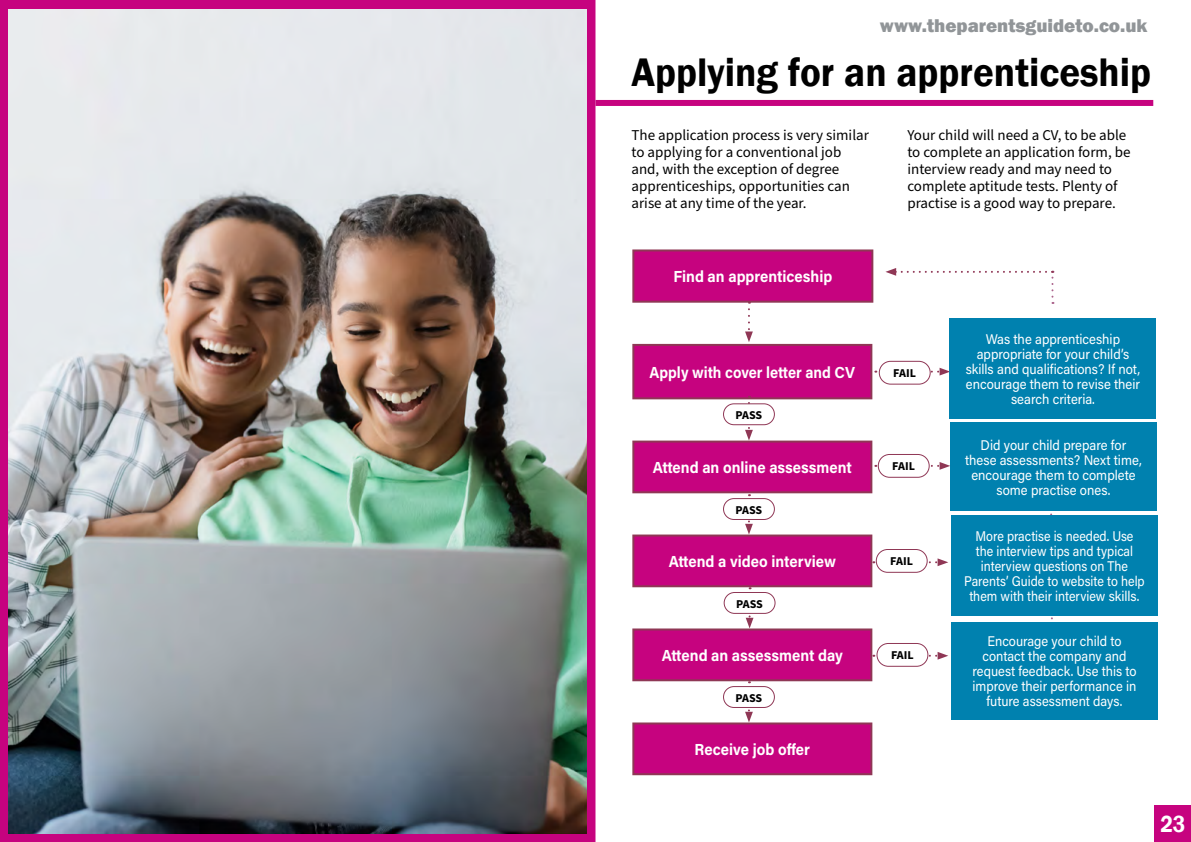
<style>
.page{position:relative;width:1191px;height:842px;background:#fff}
.page>*{position:absolute;margin:0;border:0;box-sizing:border-box;transform-origin:0 0}
._01_Page_heading{font:600 41px "Franklin Gothic";color:#000;scale:.95 1}
.t1{font:600 24px "Franklin Gothic";color:#fff;scale:.89 1}
.t2{font:800 19px "Franklin Gothic";color:#919598}
.t3{font:700 16px "Acumin Pro";color:#fff;scale:.93 1}
.t4{font:700 16px "Acumin Pro";color:#fff;scale:.91 1}
._02_main_text{font:15px/17px "Source Sans Pro";color:#000}
.t5{font:14px/15px "Acumin Pro";color:#fff;text-align:center;scale:.93 1}
.t6{font:14px/15px "Acumin Pro";color:#fff;text-align:center;scale:.89 1}
.t7{font:14px/15px "Acumin Pro";color:#fff;text-align:center;scale:.92 1}
.t8{font:700 12px "Source Sans Pro";letter-spacing:-.01em;color:#000}
</style>
<div class="page">
<div style="left:1155px;top:806px;width:36px;height:36px;background:#c6037f"></div>
<div style="left:0;top:0;width:595px;height:842px;border:9px solid #c6037f"></div>
<img style="left:9px;top:9px;width:578px;height:824px">
<svg style="left:1048px;top:513px;width:6px;height:110px"></svg>
<div style="left:633px;top:250px;width:239px;height:52px;background:#c6037f"></div>
<div style="left:632px;top:249px;width:241px;height:54px;border:2px solid #8f3755"></div>
<div style="left:633px;top:345px;width:238px;height:53px;background:#c6037f"></div>
<div style="left:632px;top:344px;width:240px;height:55px;border:2px solid #8f3755"></div>
<div style="left:633px;top:442px;width:238px;height:50px;background:#c6037f"></div>
<div style="left:632px;top:441px;width:240px;height:52px;border:2px solid #8f3755"></div>
<div style="left:633px;top:535px;width:238px;height:51px;background:#c6037f"></div>
<div style="left:632px;top:534px;width:240px;height:53px;border:2px solid #8f3755"></div>
<div style="left:633px;top:629px;width:238px;height:51px;background:#c6037f"></div>
<div style="left:632px;top:628px;width:240px;height:53px;border:2px solid #8f3755"></div>
<div style="left:633px;top:723px;width:238px;height:51px;background:#c6037f"></div>
<div style="left:632px;top:722px;width:240px;height:53px;border:2px solid #8f3755"></div>
<svg style="left:745px;top:302px;width:8px;height:40px"></svg>
<svg style="left:745px;top:396px;width:8px;height:45px"></svg>
<svg style="left:745px;top:520px;width:8px;height:14px"></svg>
<svg style="left:745px;top:587px;width:8px;height:41px"></svg>
<svg style="left:745px;top:681px;width:8px;height:41px"></svg>
<svg style="left:875px;top:368px;width:74px;height:7px"></svg>
<div style="left:949px;top:319px;width:207px;height:100px;background:#0081af"></div>
<div style="left:950px;top:423px;width:206px;height:88px;background:#0081af"></div>
<div style="left:951px;top:516px;width:206px;height:100px;background:#0081af"></div>
<div style="left:951px;top:623px;width:206px;height:97px;background:#0081af"></div>
<svg style="left:885px;top:268px;width:168px;height:36px"></svg>
<svg style="left:875px;top:462px;width:75px;height:8px"></svg>
<svg style="left:873px;top:558px;width:75px;height:8px"></svg>
<svg style="left:873px;top:652px;width:75px;height:8px"></svg>
<div style="left:879px;top:361px;width:51px;height:23px;background:#fff;border-radius:11px"></div>
<div style="left:878px;top:361px;width:52px;height:24px;border:1px solid #8f3755;border-radius:11px"></div>
<div style="left:878px;top:454px;width:51px;height:23px;background:#fff;border-radius:11px"></div>
<div style="left:877px;top:454px;width:52px;height:24px;border:1px solid #8f3755;border-radius:11px"></div>
<div style="left:876px;top:549px;width:51px;height:23px;background:#fff;border-radius:11px"></div>
<div style="left:875px;top:549px;width:52px;height:24px;border:1px solid #8f3755;border-radius:11px"></div>
<div style="left:877px;top:643px;width:51px;height:23px;background:#fff;border-radius:11px"></div>
<div style="left:876px;top:643px;width:52px;height:24px;border:1px solid #8f3755;border-radius:11px"></div>
<div style="left:723px;top:686px;width:51px;height:21px;background:#fff;border-radius:10px"></div>
<div style="left:723px;top:686px;width:52px;height:22px;border:1px solid #8f3755;border-radius:10px"></div>
<div style="left:724px;top:592px;width:51px;height:21px;background:#fff;border-radius:10px"></div>
<div style="left:723px;top:592px;width:52px;height:22px;border:1px solid #8f3755;border-radius:10px"></div>
<div style="left:723px;top:498px;width:52px;height:22px;border:1px solid #8f3755;border-radius:10px"></div>
<div style="left:723px;top:404px;width:51px;height:21px;background:#fff;border-radius:10px"></div>
<div style="left:723px;top:403px;width:52px;height:22px;border:1px solid #8f3755;border-radius:10px"></div>
<div style="left:595px;top:100px;width:558px;height:6px;background:#c6037f"></div>
<p class="t2" style="left:880px;top:13px;width:269px">www.theparentsguideto.co.uk</p>
<p class="_01_Page_heading" style="left:631px;top:47px;width:548px">Applying for an apprenticeship</p>
<p class="_02_main_text" style="left:631px;top:127px;width:239px">The application process is very similar to applying for a conventional job and, with the exception of degree apprenticeships, opportunities can arise at any time of the year.</p>
<p class="_02_main_text" style="left:907px;top:127px;width:225px">Your child will need a CV, to be able to complete an application form, be interview ready and may need to complete aptitude tests. Plenty of practise is a good way to prepare.</p>
<p class="t3" style="left:673px;top:265px;width:172px">Find an apprenticeship</p>
<p class="t4" style="left:649px;top:361px;width:228px">Apply with cover letter and CV</p>
<p class="t8" style="left:735px;top:407px;width:28px">PASS</p>
<p class="t3" style="left:653px;top:456px;width:215px">Attend an online assessment</p>
<p class="t8" style="left:735px;top:502px;width:28px">PASS</p>
<p class="t3" style="left:668px;top:550px;width:181px">Attend a video interview</p>
<p class="t8" style="left:736px;top:596px;width:28px">PASS</p>
<p class="t3" style="left:661px;top:644px;width:196px">Attend an assessment day</p>
<p class="t8" style="left:735px;top:690px;width:28px">PASS</p>
<p class="t3" style="left:694px;top:738px;width:126px">Receive job offer</p>
<p class="t8" style="left:893px;top:365px;width:24px">FAIL</p>
<p class="t8" style="left:892px;top:458px;width:24px">FAIL</p>
<p class="t8" style="left:890px;top:553px;width:24px">FAIL</p>
<p class="t8" style="left:891px;top:647px;width:24px">FAIL</p>
<p class="t5" style="left:985px;top:331px;width:146px">Was the apprenticeship</p>
<p class="t5" style="left:965px;top:346px;width:189px">appropriate for your child’s skills and qualifications? If not, encourage them to revise their search criteria.</p>
<p class="t5" style="left:965px;top:437px;width:191px">Did your child prepare for these assessments? Next time, encourage them to complete some practise ones.</p>
<p class="t6" style="left:964px;top:528px;width:204px">More practise is needed. Use<br>the interview tips and typical interview questions on The<br>Parents’ Guide to website to help them with their interview skills.</p>
<p class="t7" style="left:987px;top:633px;width:147px">Encourage your child to</p>
<p class="t7" style="left:972px;top:648px;width:180px">contact the company and request feedback. Use this to improve their performance in future assessment days.</p>
<h2 class="t1" style="left:1160px;top:809px;width:29px">23</h2>
</div>
